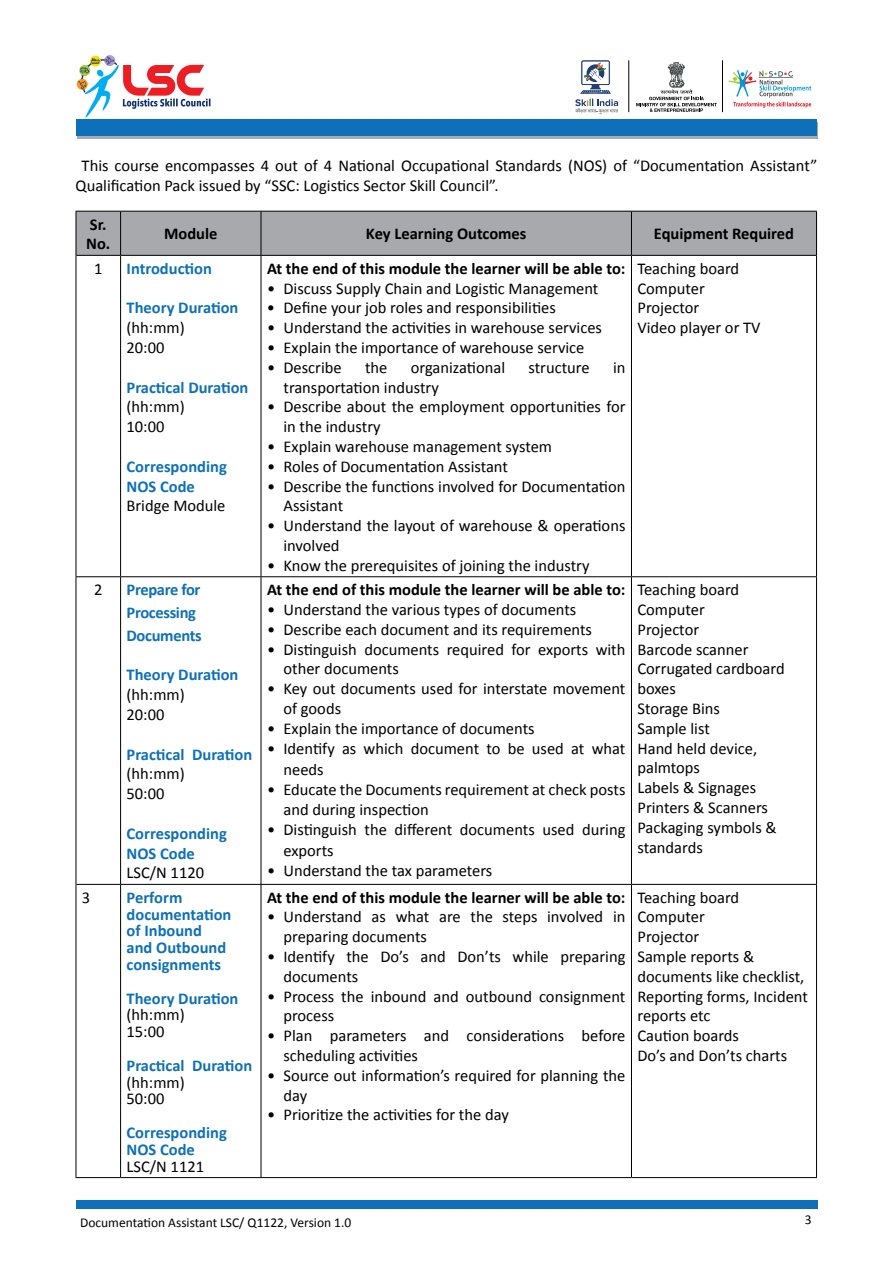
<style>
.page{position:relative;width:893px;height:1263px;background:#fff}
.page>*{position:absolute;margin:0;border:0;box-sizing:border-box;transform-origin:0 0}
.t1{font:16.5px/19.8px "Calibri";color:#000}
.t2{font:700 16.5px/16.8px "Calibri";color:#0e70b8}
.t3{font:700 16.5px/19.8px "Calibri";color:#000}
.t4{font:700 16.5px/22.8px "Calibri";letter-spacing:-.02em;color:#0e70b8}
.t5{font:13.5px "Calibri";color:#000}
</style>
<div class="page">
<div style="left:76px;top:1200px;width:741px;height:9px;background:#0e70b8"></div>
<div style="left:77px;top:122px;width:741px;height:16px;background:#a7a9ac"></div>
<div style="left:76px;top:119px;width:741px;height:17px;background:#0e70b8"></div>
<svg style="left:78px;top:56px;width:132px;height:62px"></svg>
<svg style="left:575px;top:60px;width:43px;height:54px"></svg>
<svg style="left:636px;top:62px;width:81px;height:50px"></svg>
<svg style="left:728px;top:70px;width:83px;height:38px"></svg>
<hr style="left:722px;top:60px;width:1px;height:52px;background:#000">
<hr style="left:628px;top:60px;width:1px;height:52px;background:#000">
<div style="left:77px;top:212px;width:739px;height:43px;background:#a7a9ac"></div>
<hr style="left:76px;top:255px;width:1px;height:321px;background:#000">
<hr style="left:120px;top:256px;width:1px;height:320px;background:#000">
<hr style="left:261px;top:256px;width:1px;height:320px;background:#000">
<hr style="left:631px;top:256px;width:1px;height:320px;background:#000">
<hr style="left:816px;top:255px;width:1px;height:321px;background:#000">
<hr style="left:76px;top:576px;width:45px;height:1px;background:#000">
<hr style="left:76px;top:577px;width:1px;height:307px;background:#000">
<hr style="left:121px;top:576px;width:140px;height:1px;background:#000">
<hr style="left:120px;top:577px;width:1px;height:307px;background:#000">
<hr style="left:261px;top:576px;width:370px;height:1px;background:#000">
<hr style="left:261px;top:577px;width:1px;height:307px;background:#000">
<hr style="left:631px;top:576px;width:186px;height:1px;background:#000">
<hr style="left:631px;top:577px;width:1px;height:307px;background:#000">
<hr style="left:816px;top:577px;width:1px;height:307px;background:#000">
<hr style="left:76px;top:884px;width:1px;height:293px;background:#000">
<hr style="left:120px;top:885px;width:1px;height:292px;background:#000">
<hr style="left:261px;top:885px;width:1px;height:292px;background:#000">
<hr style="left:631px;top:885px;width:1px;height:292px;background:#000">
<hr style="left:816px;top:884px;width:1px;height:293px;background:#000">
<hr style="left:76px;top:212px;width:1px;height:43px;background:#000">
<hr style="left:76px;top:211px;width:45px;height:1px;background:#000">
<hr style="left:76px;top:1177px;width:45px;height:1px;background:#000">
<hr style="left:121px;top:211px;width:140px;height:1px;background:#000">
<hr style="left:121px;top:1177px;width:140px;height:1px;background:#000">
<hr style="left:261px;top:211px;width:370px;height:1px;background:#000">
<hr style="left:261px;top:1177px;width:370px;height:1px;background:#000">
<hr style="left:631px;top:211px;width:186px;height:1px;background:#000">
<hr style="left:631px;top:1177px;width:186px;height:1px;background:#000">
<hr style="left:120px;top:212px;width:1px;height:43px;background:#000">
<hr style="left:261px;top:212px;width:1px;height:43px;background:#000">
<hr style="left:631px;top:212px;width:1px;height:43px;background:#000">
<hr style="left:816px;top:212px;width:1px;height:43px;background:#000">
<hr style="left:76px;top:255px;width:45px;height:1px;background:#000">
<hr style="left:76px;top:884px;width:45px;height:1px;background:#000">
<hr style="left:121px;top:255px;width:140px;height:1px;background:#000">
<hr style="left:121px;top:884px;width:140px;height:1px;background:#000">
<hr style="left:261px;top:255px;width:370px;height:1px;background:#000">
<hr style="left:261px;top:884px;width:370px;height:1px;background:#000">
<hr style="left:631px;top:255px;width:185px;height:1px;background:#000">
<hr style="left:631px;top:884px;width:185px;height:1px;background:#000">
<p class="t1" style="left:76px;top:156px;width:743px;text-indent:6px">This course encompasses 4 out of 4 National Occupational Standards (NOS) of “Documentation Assistant”<br>Qualification Pack issued by “SSC: Logistics Sector Skill Council”.</p>
<p class="t3" style="left:86px;top:214px;width:26px">Sr.<br>No.</p>
<p class="t3" style="left:164px;top:224px;width:55px">Module</p>
<p class="t3" style="left:366px;top:224px;width:162px">Key Learning Outcomes</p>
<p class="t3" style="left:654px;top:224px;width:142px">Equipment Required</p>
<p class="t1" style="left:94px;top:258px;width:10px">1</p>
<p class="t2" style="left:127px;top:260px;width:87px">Introduction</p>
<p class="t2" style="left:127px;top:299px;width:113px">Theory Duration</p>
<p class="t1" style="left:127px;top:318px;width:60px">(hh:mm)<br>20:00</p>
<p class="t2" style="left:127px;top:379px;width:123px">Practical Duration</p>
<p class="t1" style="left:127px;top:397px;width:60px">(hh:mm)<br>10:00</p>
<p class="t2" style="left:127px;top:456px;width:102px;line-height:19.8px">corresponding<br>NOS code</p>
<p class="t1" style="left:127px;top:496px;width:100px">Bridge Module</p>
<p class="t3" style="left:267px;top:258px;width:360px">At the end of this module the learner will be able to:</p>
<p class="t1" style="left:267px;top:278px;width:333px">• Discuss Supply Chain and Logistic Management</p>
<p class="t1" style="left:267px;top:298px;width:290px">• Define your job roles and responsibilities</p>
<p class="t1" style="left:267px;top:318px;width:337px">• Understand the activities in warehouse services</p>
<p class="t1" style="left:267px;top:338px;width:319px">• Explain the importance of warehouse service</p>
<p class="t1" style="left:267px;top:357px;width:76px">• Describe</p>
<p class="t1" style="left:365px;top:357px;width:24px">the</p>
<p class="t1" style="left:411px;top:357px;width:96px">organizational</p>
<p class="t1" style="left:528px;top:357px;width:63px">structure</p>
<p class="t1" style="left:613px;top:357px;width:14px">in</p>
<p class="t1" style="left:283px;top:377px;width:157px">transportation industry</p>
<p class="t1" style="left:283px;top:397px;width:343px;text-indent:-16px">• Describe about the employment opportunities for in the industry</p>
<p class="t1" style="left:267px;top:437px;width:287px">• Explain warehouse management system</p>
<p class="t1" style="left:267px;top:456px;width:242px">• Roles of Documentation Assistant</p>
<p class="t1" style="left:283px;top:476px;width:343px;text-indent:-16px">• Describe the functions involved for Documentation<br>Assistant</p>
<p class="t1" style="left:283px;top:516px;width:343px;text-indent:-16px">• Understand the layout of warehouse &amp; operations involved</p>
<p class="t1" style="left:267px;top:555px;width:324px">• Know the prerequisites of joining the industry</p>
<p class="t1" style="left:637px;top:258px;width:125px">Teaching board<br>Computer<br>Projector<br>Video player or TV</p>
<p class="t1" style="left:94px;top:580px;width:10px">2</p>
<p class="t4" style="left:127px;top:578px;width:77px">Prepare for<br>Processing<br>Documents</p>
<p class="t2" style="left:127px;top:666px;width:113px">Theory Duration</p>
<p class="t1" style="left:127px;top:685px;width:60px">(hh:mm)<br>20:00</p>
<p class="t2" style="left:127px;top:746px;width:127px">Practical Duration</p>
<p class="t1" style="left:127px;top:764px;width:60px">(hh:mm)<br>50:00</p>
<p class="t2" style="left:127px;top:823px;width:102px;line-height:19.8px">corresponding<br>NOS code</p>
<p class="t1" style="left:127px;top:863px;width:79px">LSC/N 1120</p>
<p class="t1" style="left:82px;top:887px;width:10px">3</p>
<p class="t2" style="left:127px;top:889px;width:106px">Perform documentation of Inbound and Outbound consignments</p>
<p class="t2" style="left:127px;top:989px;width:113px">Theory Duration</p>
<p class="t1" style="left:127px;top:1006px;width:60px;line-height:16.8px">(hh:mm)<br>15:00</p>
<p class="t2" style="left:127px;top:1057px;width:127px">Practical Duration</p>
<p class="t1" style="left:127px;top:1074px;width:60px;line-height:16.8px">(hh:mm)<br>50:00</p>
<p class="t2" style="left:127px;top:1124px;width:102px">corresponding<br>NOS code</p>
<p class="t1" style="left:127px;top:1156px;width:79px">LSC/N 1121</p>
<p class="t3" style="left:267px;top:580px;width:360px">At the end of this module the learner will be able to:</p>
<p class="t1" style="left:267px;top:600px;width:311px">• Understand the various types of documents</p>
<p class="t1" style="left:267px;top:619px;width:327px">• Describe each document and its requirements</p>
<p class="t1" style="left:283px;top:639px;width:343px;text-indent:-16px">• Distinguish documents required for exports with other documents</p>
<p class="t1" style="left:283px;top:679px;width:343px;text-indent:-16px">• Key out documents used for interstate movement of goods</p>
<p class="t1" style="left:267px;top:719px;width:269px">• Explain the importance of documents</p>
<p class="t1" style="left:283px;top:739px;width:343px;line-height:20.2px;text-indent:-16px">• Identify as which document to be used at what needs</p>
<p class="t1" style="left:283px;top:779px;width:343px;line-height:20.2px;text-indent:-16px">• Educate the Documents requirement at check posts and during inspection</p>
<p class="t1" style="left:283px;top:820px;width:343px;line-height:20.2px;text-indent:-16px">• Distinguish the different documents used during exports</p>
<p class="t1" style="left:267px;top:861px;width:227px">• Understand the tax parameters</p>
<p class="t3" style="left:267px;top:887px;width:360px">At the end of this module the learner will be able to:</p>
<p class="t1" style="left:283px;top:907px;width:343px;text-indent:-16px">• Understand as what are the steps involved in preparing documents</p>
<p class="t1" style="left:283px;top:947px;width:343px;text-indent:-16px">• Identify the Do’s and Don’ts while preparing documents</p>
<p class="t1" style="left:283px;top:986px;width:343px;text-indent:-16px">• Process the inbound and outbound consignment process</p>
<p class="t1" style="left:283px;top:1026px;width:343px;text-indent:-16px">• Plan parameters and considerations before scheduling activities</p>
<p class="t1" style="left:283px;top:1065px;width:343px;text-indent:-16px">• Source out information’s required for planning the day</p>
<p class="t1" style="left:267px;top:1105px;width:243px">• Prioritize the activities for the day</p>
<p class="t1" style="left:637px;top:580px;width:149px">Teaching board<br>Computer<br>Projector<br>Barcode scanner<br>Corrugated cardboard boxes<br>Storage Bins<br>Sample list<br>Hand held device, palmtops<br>Labels &amp; Signages<br>Printers &amp; Scanners<br>Packaging symbols &amp; standards</p>
<p class="t1" style="left:637px;top:887px;width:172px">Teaching board<br>Computer<br>Projector<br>Sample reports &amp; documents like checklist,<br>Reporting forms, Incident reports etc<br>Caution boards<br>Do’s and Don’ts charts</p>
<p class="t5" style="left:80px;top:1214px;width:273px">Documentation Assistant LSC/ Q1122, Version 1.0</p>
<p class="t5" style="left:805px;top:1211px;width:8px">3</p>
</div>
